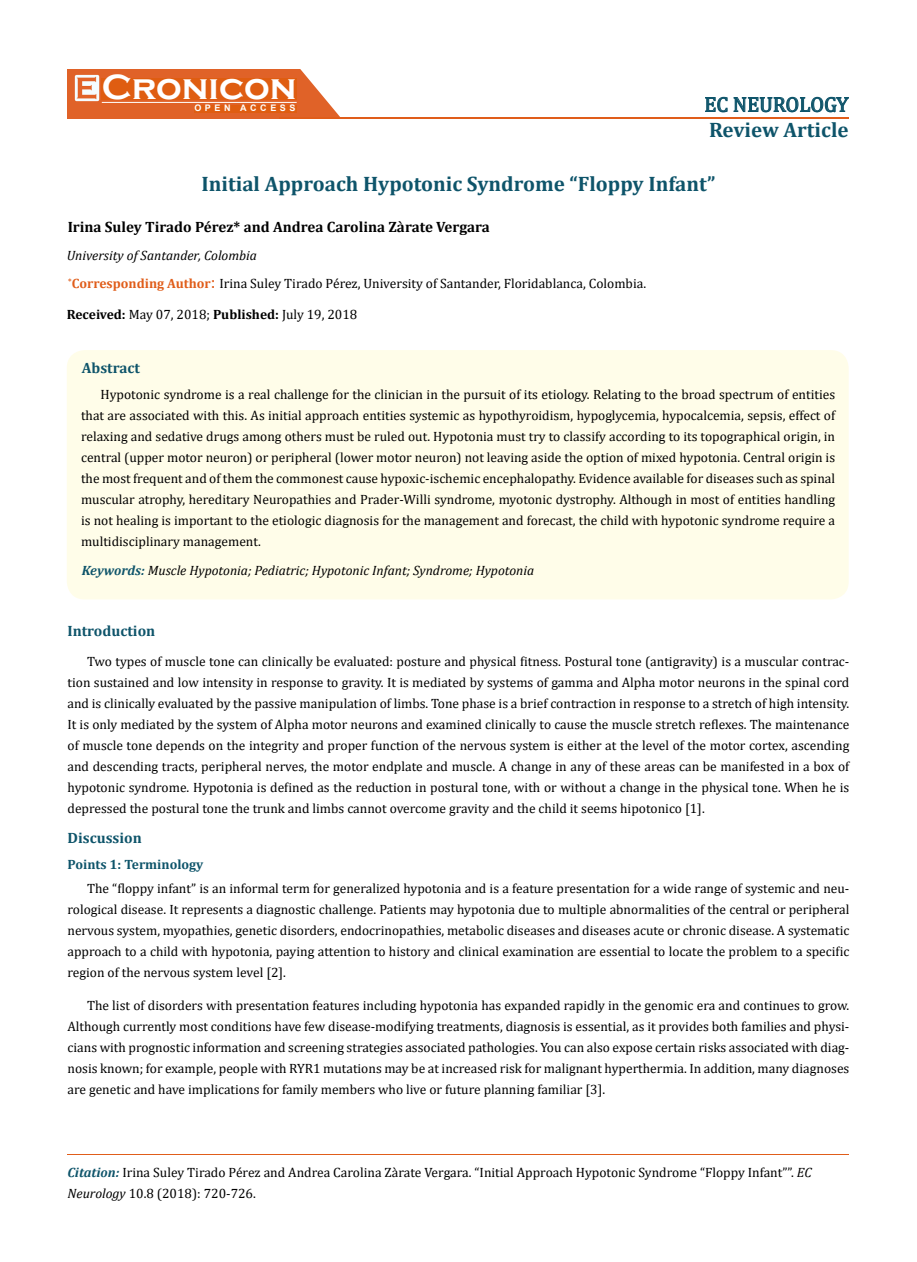
<style>
.page{position:relative;width:917px;height:1262px;background:#fff}
.page>*{position:absolute;margin:0;border:0;box-sizing:border-box;transform-origin:0 0}
.t1{font:700 36px "Copperplate Gothic";color:#fff}
.t2{font:700 21px "Cambria";color:#0e546a}
.t3{font:21px "Cambria";color:#0e546a}
.t4{font:700 15px "Cambria";color:#000}
.t5{font:700 15px "Cambria";color:#0e546a}
.t6{font:13.5px/21px "Cambria";color:#000;text-align:justify}
.t7{font:italic 13.5px "Cambria";color:#000}
.t8{font:700 13.5px "Cambria";color:#0e546a}
.t9{font:700 9px "Arial";letter-spacing:.4em;color:#fff}
.s1{font-weight:700;color:#e05d1a}
.s2{font-size:18px;color:#e05d1a}
.s3{font-weight:700}
.s4{font-weight:700;color:#0e546a}
.s5{font-weight:700;font-style:italic;color:#0e546a}
.s6{font-style:italic}
</style>
<div class="page">
<div style="left:67px;top:70px;width:290px;height:49px;background:#e06228"></div>
<svg style="left:300px;top:69px;width:90px;height:49px"></svg>
<img style="left:75px;top:75px;width:24px;height:26px">
<div style="left:102px;top:79px;width:195px;height:21px;background:#df5d11"></div>
<div style="left:194px;top:105px;width:103px;height:7px;background:#df5d11"></div>
<svg style="left:705px;top:97px;width:22px;height:15px"></svg>
<svg style="left:733px;top:97px;width:116px;height:15px"></svg>
<hr style="left:102px;top:102px;width:194px;height:1px;background:#fff">
<hr style="left:279px;top:118px;width:569px;height:1px;background:#e05d1a">
<hr style="left:67px;top:1154px;width:782px;height:1px;background:#e05d1a">
<div style="left:67px;top:350px;width:781px;height:249px;background:#fffde9;border-radius:18px"></div>
<h1 class="t1" style="left:102px;top:68px;width:196px">Cronicon</h1>
<p class="t9" style="left:194px;top:102px;width:103px">OPEN ACCESS</p>
<h2 class="t3" style="left:704px;top:92px;width:146px">EC NEUROLOGY</h2>
<h2 class="t2" style="left:709px;top:115px;width:141px">Review Article</h2>
<h2 class="t2" style="left:201px;top:169px;width:515px">Initial Approach Hypotonic Syndrome “Floppy Infant”</h2>
<p class="t4" style="left:68px;top:217px;width:423px">Irina Suley Tirado Pérez* and Andrea Carolina Zàrate Vergara</p>
<p class="t7" style="left:67px;top:245px;width:192px">University of Santander, Colombia</p>
<p class="t6" style="left:68px;top:273px;width:579px"><sup>*</sup><span class="s1">Corresponding Author</span><span class="s2">:</span> Irina Suley Tirado Pérez, University of Santander, Floridablanca, Colombia.</p>
<p class="t6" style="left:67px;top:304px;width:292px"><span class="s3">Received:</span> May 07, 2018; <span class="s3">Published:</span> July 19, 2018</p>
<p class="t5" style="left:82px;top:357px;width:60px">Abstract</p>
<p class="t6" style="left:81px;top:383px;width:755px;text-indent:19px">Hypotonic syndrome is a real challenge for the clinician in the pursuit of its etiology. Relating to the broad spectrum of entities that are associated with this. As initial approach entities systemic as hypothyroidism, hypoglycemia, hypocalcemia, sepsis, effect of relaxing and sedative drugs among others must be ruled out. Hypotonia must try to classify according to its topographical origin, in central (upper motor neuron) or peripheral (lower motor neuron) not leaving aside the option of mixed hypotonia. Central origin is the most frequent and of them the commonest cause hypoxic-ischemic encephalopathy. Evidence available for diseases such as spinal muscular atrophy, hereditary Neuropathies and Prader-Willi syndrome, myotonic dystrophy. Although in most of entities handling is not healing is important to the etiologic diagnosis for the management and forecast, the child with hypotonic syndrome require a multidisciplinary management.</p>
<p class="t7" style="left:82px;top:561px;width:454px"><span class="s4">Keywords:</span> Muscle Hypotonia; Pediatric; Hypotonic Infant; Syndrome; Hypotonia</p>
<p class="t5" style="left:67px;top:620px;width:89px">Introduction</p>
<p class="t6" style="left:67px;top:651px;width:783px;text-indent:19px">Two types of muscle tone can clinically be evaluated: posture and physical fitness. Postural tone (antigravity) is a muscular contrac&shy;tion sustained and low intensity in response to gravity. It is mediated by systems of gamma and Alpha motor neurons in the spinal cord and is clinically evaluated by the passive manipulation of limbs. Tone phase is a brief contraction in response to a stretch of high intensity.<br>It is only mediated by the system of Alpha motor neurons and examined clinically to cause the muscle stretch reflexes. The maintenance of muscle tone depends on the integrity and proper function of the nervous system is either at the level of the motor cortex, ascending and descending tracts, peripheral nerves, the motor endplate and muscle. A change in any of these areas can be manifested in a box of hypotonic syndrome. Hypotonia is defined as the reduction in postural tone, with or without a change in the physical tone. When he is depressed the postural tone the trunk and limbs cannot overcome gravity and the child it seems hipotonico [1].</p>
<p class="t5" style="left:67px;top:827px;width:76px">Discussion</p>
<p class="t8" style="left:67px;top:855px;width:137px">Points 1: Terminology</p>
<p class="t6" style="left:67px;top:877px;width:783px;text-indent:19px">The “floppy infant” is an informal term for generalized hypotonia and is a feature presentation for a wide range of systemic and neu&shy;rological disease. It represents a diagnostic challenge. Patients may hypotonia due to multiple abnormalities of the central or peripheral nervous system, myopathies, genetic disorders, endocrinopathies, metabolic diseases and diseases acute or chronic disease. A systematic approach to a child with hypotonia, paying attention to history and clinical examination are essential to locate the problem to a specific region of the nervous system level [2].</p>
<p class="t6" style="left:67px;top:995px;width:783px;text-indent:19px">The list of disorders with presentation features including hypotonia has expanded rapidly in the genomic era and continues to grow.<br>Although currently most conditions have few disease-modifying treatments, diagnosis is essential, as it provides both families and physi&shy;cians with prognostic information and screening strategies associated pathologies. You can also expose certain risks associated with diag&shy;nosis known; for example, people with RYR1 mutations may be at increased risk for malignant hyperthermia. In addition, many diagnoses are genetic and have implications for family members who live or future planning familiar [3].</p>
<p class="t6" style="left:67px;top:1162px;width:745px"><span class="s5">Citation:</span> Irina Suley Tirado Pérez and Andrea Carolina Zàrate Vergara. “Initial Approach Hypotonic Syndrome “Floppy Infant””. <span class="s6">EC<br>Neurology</span> 10.8 (2018): 720-726.</p>
</div>
